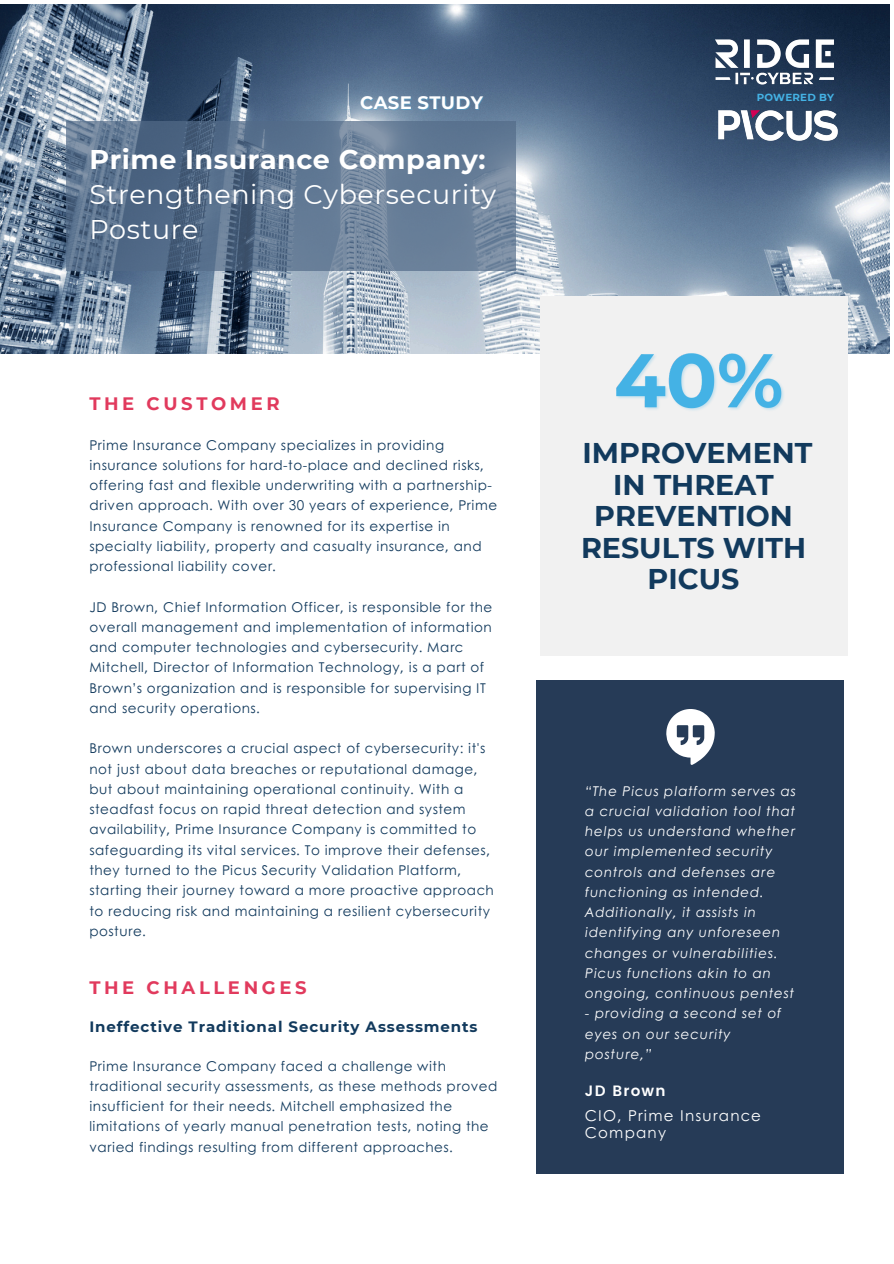
<style>
.page{position:relative;width:894px;height:1264px;background:#fff}
.page>*{position:absolute;margin:0;border:0;box-sizing:border-box;transform-origin:0 0}
.t1{font:700 28.5px/31.5px "Montserrat";color:#123a5d;text-align:center}
.t2{font:27px/34.8px "Montserrat";letter-spacing:.02em;color:#fff}
.t3{font:700 18px "Montserrat";letter-spacing:.2em;color:#e13a5d}
.t4{font:700 18px "Montserrat";letter-spacing:.02em;color:#fff}
.t5{font:700 15px "Montserrat";letter-spacing:.06em;color:#123a5d}
.t6{font:15px/16.8px "Century Gothic";letter-spacing:.08em;color:#fff}
.t7{font:600 15px "Poppins";letter-spacing:.08em;color:#fff}
.t8{font:13.5px/20.2px "Century Gothic";letter-spacing:.04em;color:#123a5d}
.t9{font:italic 13.5px/20.2px "Century Gothic";letter-spacing:.06em;color:#fff}
.t10{font:700 10.2px "Montserrat";letter-spacing:.02em;color:#44b2e5}
.s1{font-weight:700}
</style>
<div class="page">
<img style="left:0;top:4px;width:889px;height:349px">
<div style="left:539px;top:297px;width:308px;height:358px;background:#f1f1f1"></div>
<div style="left:536px;top:680px;width:308px;height:494px;background:#263b57"></div>
<svg style="left:666px;top:709px;width:48px;height:56px"></svg>
<svg style="left:66px;top:121px;width:449px;height:149px"></svg>
<img style="left:714px;top:38px;width:120px;height:48px">
<img style="left:718px;top:111px;width:119px;height:29px">
<img style="left:616px;top:353px;width:168px;height:58px">
<p class="t4" style="left:360px;top:92px;width:124px">CASE STUDY</p>
<h4 class="t2" style="left:89px;top:142px;width:408px"><span class="s1">Prime Insurance Company:<br></span>Strengthening Cybersecurity<br>Posture</h4>
<p class="t3" style="left:89px;top:393px;width:192px">THE CUSTOMER</p>
<p class="t8" style="left:89px;top:434px;width:409px">Prime Insurance Company specializes in providing insurance solutions for hard-to-place and declined risks, offering fast and flexible underwriting with a partnership&shy;driven approach. With over 30 years of experience, Prime Insurance Company is renowned for its expertise in specialty liability, property and casualty insurance, and professional liability cover.</p>
<p class="t8" style="left:89px;top:596px;width:404px">JD Brown, Chief Information Officer, is responsible for the overall management and implementation of information and computer technologies and cybersecurity. Marc Mitchell, Director of Information Technology, is a part of Brown’s organization and is responsible for supervising IT and security operations.</p>
<p class="t8" style="left:89px;top:737px;width:406px">Brown underscores a crucial aspect of cybersecurity: it's not just about data breaches or reputational damage, but about maintaining operational continuity. With a steadfast focus on rapid threat detection and system availability, Prime Insurance Company is committed to safeguarding its vital services. To improve their defenses, they turned to the Picus Security Validation Platform, starting their journey toward a more proactive approach to reducing risk and maintaining a resilient cybersecurity posture.</p>
<h4 class="t3" style="left:89px;top:976px;width:218px">THE CHALLENGES</h4>
<h6 class="t5" style="left:89px;top:1017px;width:389px">Ineffective Traditional Security Assessments</h6>
<h5 class="t8" style="left:89px;top:1054px;width:409px">Prime Insurance Company faced a challenge with traditional security assessments, as these methods proved insufficient for their needs. Mitchell emphasized the limitations of yearly manual penetration tests, noting the varied findings resulting from different approaches.</h5>
<h5 class="t10" style="left:756px;top:91px;width:79px">POWERED BY</h5>
<h2 class="t1" style="left:581px;top:437px;width:233px">IMPROVEMENT<br>IN THREAT<br>PREVENTION<br>RESULTS WITH<br>PICUS</h2>
<p class="t9" style="left:584px;top:780px;width:212px">“The Picus platform serves as a crucial validation tool that helps us understand whether our implemented security controls and defenses are functioning as intended.<br>Additionally, it assists in identifying any unforeseen changes or vulnerabilities.<br>Picus functions akin to an ongoing, continuous pentest</p>
<p class="t9" style="left:584px;top:1002px;width:198px">- providing a second set of eyes on our security posture,”</p>
<p class="t7" style="left:584px;top:1082px;width:82px">JD Brown</p>
<p class="t6" style="left:584px;top:1106px;width:178px">CIO, Prime Insurance<br>Company</p>
</div>
